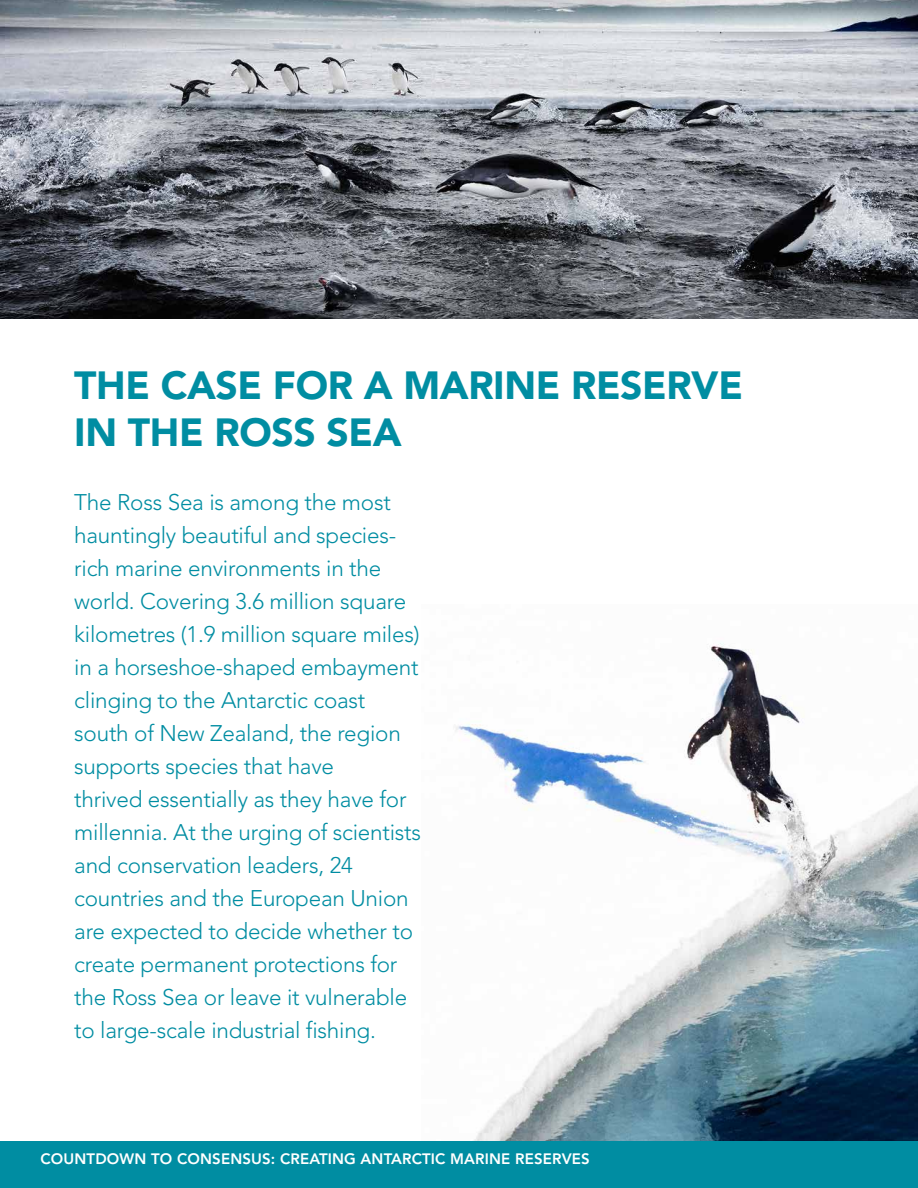
<style>
.page{position:relative;width:918px;height:1188px;background:#fff}
.page>*{position:absolute;margin:0;border:0;box-sizing:border-box;transform-origin:0 0}
.t1{font:900 39px/46.8px "Avenir LT Std";letter-spacing:-.01em;color:#008da2}
.t2{font:300 22.5px/33px "Avenir LT Std";letter-spacing:-.01em;color:#008da2}
.t3{font:800 15px "Avenir LT Std";letter-spacing:.01em;color:#fff}
</style>
<div class="page">
<img style="left:0;top:0;width:918px;height:318px">
<img style="left:421px;top:643px;width:497px;height:499px">
<div style="left:0;top:1142px;width:918px;height:46px;background:#008da2"></div>
<h1 class="t1" style="left:74px;top:362px;width:665px">THE CASE FOR A MARINE RESERVE<br>IN THE</h1>
<h1 class="t1" style="left:214px;top:409px;width:189px">ROSS SEA</h1>
<p class="t2" style="left:74px;top:486px;width:348px">The Ross Sea is among the most hauntingly beautiful and species&shy;rich marine environments in the world. Covering 3.6 million square kilometres (1.9 million square miles) in a horseshoe-shaped embayment clinging to the Antarctic coast south of New Zealand, the region supports species that have<br>thrived essentially as they have for millennia. At the urging of scientists and conservation leaders, 24 countries and the European Union are expected to decide whether to create permanent protections for the Ross Sea or leave it vulnerable to large-scale industrial fishing.</p>
<p class="t3" style="left:40px;top:1150px;width:353px">COUNTDOWN TO CONSENSUS: CREATIN G ANTARCTI</p>
<p class="t3" style="left:435px;top:1150px;width:156px">C MARI NE RESERVES</p>
</div>
